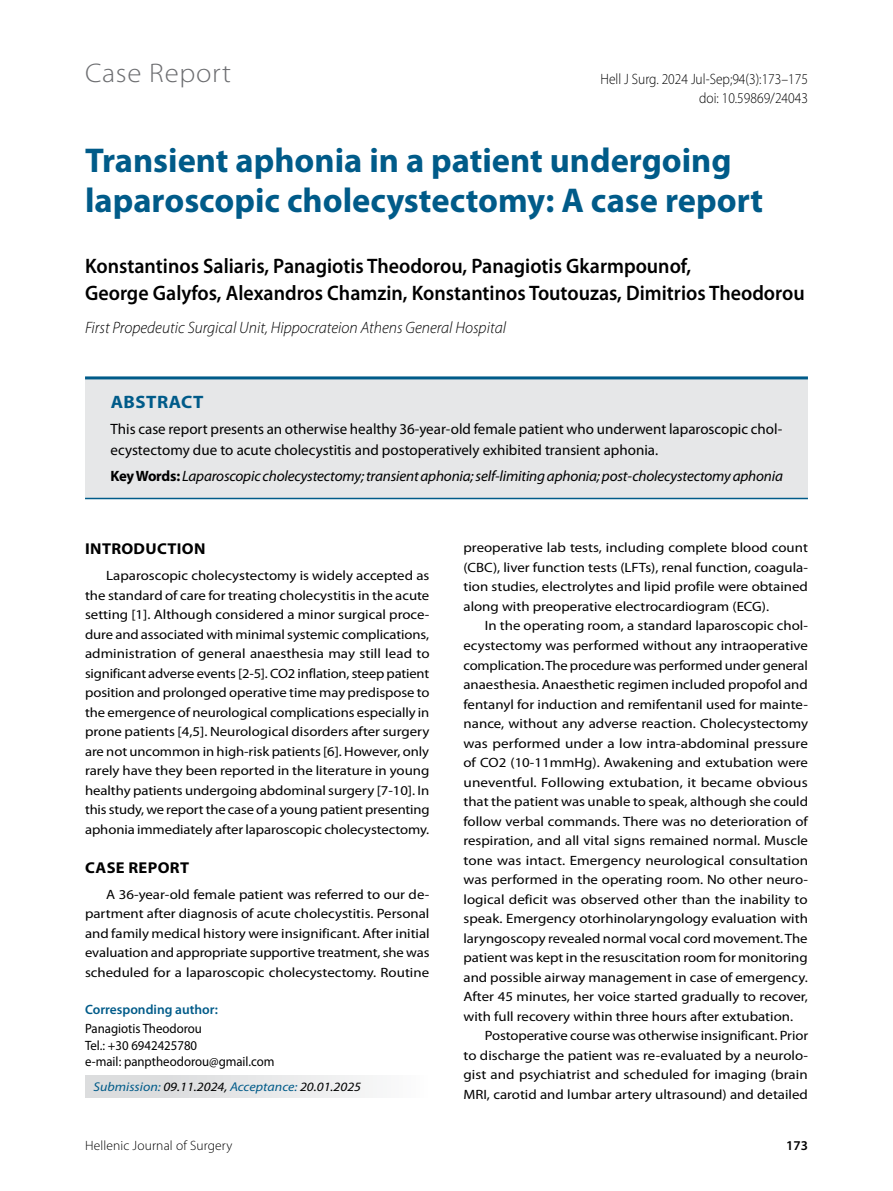
<style>
.page{position:relative;width:893px;height:1191px;background:#fff}
.page>*{position:absolute;margin:0;border:0;box-sizing:border-box;transform-origin:0 0}
.t1{font:700 34.5px/40.5px "Myriad Pro";color:#005b89}
.t2{font:300 27px "Myriad Pro";letter-spacing:.025em;color:#6d6e71;scale:1.07 1}
.t3{font:600 21px/27px "Myriad Pro";color:#000;scale:.95 1}
.t4{font:700 18px "Myriad Pro";letter-spacing:.035em;color:#005b89;scale:1.05 1}
.t5{font:italic 300 16.5px "Myriad Pro";color:#000}
.t6{font:700 15.75px "Myriad Pro";letter-spacing:.02em;color:#000;scale:1.05 1}
.t7{font:15px/21px "Myriad Pro";color:#000}
.t8{font:italic 15px "Myriad Pro";letter-spacing:-.015em;color:#000}
.t9{font:300 15px/19.5px "Myriad Pro";color:#000;text-align:right;scale:.9 1}
.t10{font:13.5px/19.5px "Myriad Pro";color:#000;text-align:justify;scale:1.1 1}
.t11{font:13.5px/19.5px "Myriad Pro";color:#000;text-align:justify;scale:1.09 1}
.t12{font:13.5px/16.5px "Myriad Pro";color:#000;scale:.95 1}
.t13{font:300 13.5px "Myriad Pro";letter-spacing:.01em;color:#000}
.t14{font:600 13.5px "Myriad Pro";color:#005b89}
.t15{font:600 13.5px "Myriad Pro";color:#000}
.t16{font:italic 12.75px "Myriad Pro";color:#005b89;scale:1.1 1}
.s1{font-weight:700;font-style:normal}
.s2{color:#000}
</style>
<div class="page">
<div style="left:85px;top:1075px;width:343px;height:22px;background:linear-gradient(to right,#d6d7d8,#fafafb)"></div>
<div style="left:85px;top:378px;width:723px;height:120px;background:#e6e7e8"></div>
<hr style="left:85px;top:498px;width:723px;height:1px;background:#005b89">
<hr style="left:85px;top:376px;width:723px;height:3px;background:#005b89">
<h2 class="t2" style="left:85px;top:57px;width:138px">Case Report</h2>
<p class="t9" style="left:601px;top:69px;width:232px">Hell J Surg. 2024 Jul-Sep;94(3):173–175 doi: 10.59869/24043</p>
<h1 class="t1" style="left:85px;top:139px;width:680px">Transient aphonia in a patient undergoing laparoscopic cholecystectomy: A case report</h1>
<h3 class="t3" style="left:85px;top:252px;width:759px">Konstantinos Saliaris, Panagiotis Theodorou, Panagiotis Gkarmpounof,<br>George Galyfos, Alexandros Chamzin, Konstantinos Toutouzas, Dimitrios Theodorou</h3>
<p class="t5" style="left:85px;top:318px;width:422px">First Propedeutic Surgical Unit, Hippocrateion Athens General Hospital</p>
<h3 class="t4" style="left:111px;top:391px;width:87px">Abstract</h3>
<p class="t7" style="left:111px;top:418px;width:673px">This case report presents an otherwise healthy 36-year-old female patient who underwent laparoscopic chol&shy;ecystectomy due to acute cholecystitis and postoperatively exhibited transient aphonia.</p>
<p class="t8" style="left:111px;top:467px;width:674px"><span class="s1">Key Words:</span> Laparoscopic cholecystectomy; transient aphonia; self-limiting aphonia; post-cholecystectomy aphonia</p>
<p class="t6" style="left:85px;top:538px;width:116px">Introduction</p>
<p class="t10" style="left:85px;top:565px;width:315px;text-indent:21px">Laparoscopic cholecystectomy is widely accepted as the standard of care for treating cholecystitis in the acute setting [1]. Although considered a minor surgical proce&shy;dure and associated with minimal systemic complications, administration of general anaesthesia may still lead to significant adverse events [2-5]. CO2 inflation, steep patient position and prolonged operative time may predispose to the emergence of neurological complications especially in prone patients [4,5]. Neurological disorders after surgery are not uncommon in high-risk patients [6]. However, only rarely have they been reported in the literature in young healthy patients undergoing abdominal surgery [7-10]. In this study, we report the case of a young patient presenting aphonia immediately after laparoscopic cholecystectomy.</p>
<p class="t6" style="left:85px;top:857px;width:98px">Case report</p>
<p class="t10" style="left:85px;top:884px;width:315px;text-indent:21px">A 36-year-old female patient was referred to our de&shy;partment after diagnosis of acute cholecystitis. Personal and family medical history were insignificant. After initial evaluation and appropriate supportive treatment, she was scheduled for a laparoscopic cholecystectomy. Routine</p>
<p class="t14" style="left:85px;top:1000px;width:134px">Corresponding author:</p>
<p class="t12" style="left:85px;top:1020px;width:201px">Panagiotis Theodorou<br>Tel.: +30 6942425780<br>e-mail: panptheodorou@gmail.com</p>
<p class="t16" style="left:94px;top:1078px;width:245px">Submission: <span class="s2">09.11.2024,</span> Acceptance: <span class="s2">20.01.2025</span></p>
<p class="t10" style="left:463px;top:538px;width:315px">preoperative lab tests, including complete blood count (CBC), liver function tests (LFTs), renal function, coagula&shy;tion studies, electrolytes and lipid profile were obtained along with preoperative electrocardiogram (ECG).</p>
<p class="t10" style="left:463px;top:616px;width:315px;text-indent:21px">In the operating room, a standard laparoscopic chol&shy;ecystectomy was performed without any intraoperative complication. The procedure was performed under general anaesthesia. Anaesthetic regimen included propofol and fentanyl for induction and remifentanil used for mainte&shy;nance, without any adverse reaction. Cholecystectomy was performed under a low intra-abdominal pressure of CO2 (10-11mmHg). Awakening and extubation were uneventful. Following extubation, it became obvious that the patient was unable to speak, although she could follow verbal commands. There was no deterioration of respiration, and all vital signs remained normal. Muscle tone was intact. Emergency neurological consultation was performed in the operating room. No other neuro&shy;logical deficit was observed other than the inability to speak. Emergency otorhinolaryngology evaluation with laryngoscopy revealed normal vocal cord movement. The patient was kept in the resuscitation room for monitoring and possible airway management in case of emergency.<br>After 45 minutes, her voice started gradually to recover, with full recovery within three hours after extubation.</p>
<p class="t11" style="left:463px;top:1025px;width:318px;text-indent:21px">Postoperative course was otherwise insignificant. Prior to discharge the patient was re-evaluated by a neurolo&shy;gist and psychiatrist and scheduled for imaging (brain MRI, carotid and lumbar artery ultrasound) and detailed</p>
<p class="t13" style="left:85px;top:1137px;width:149px">Hellenic Journal of Surgery</p>
<p class="t15" style="left:786px;top:1137px;width:23px">173</p>
</div>
